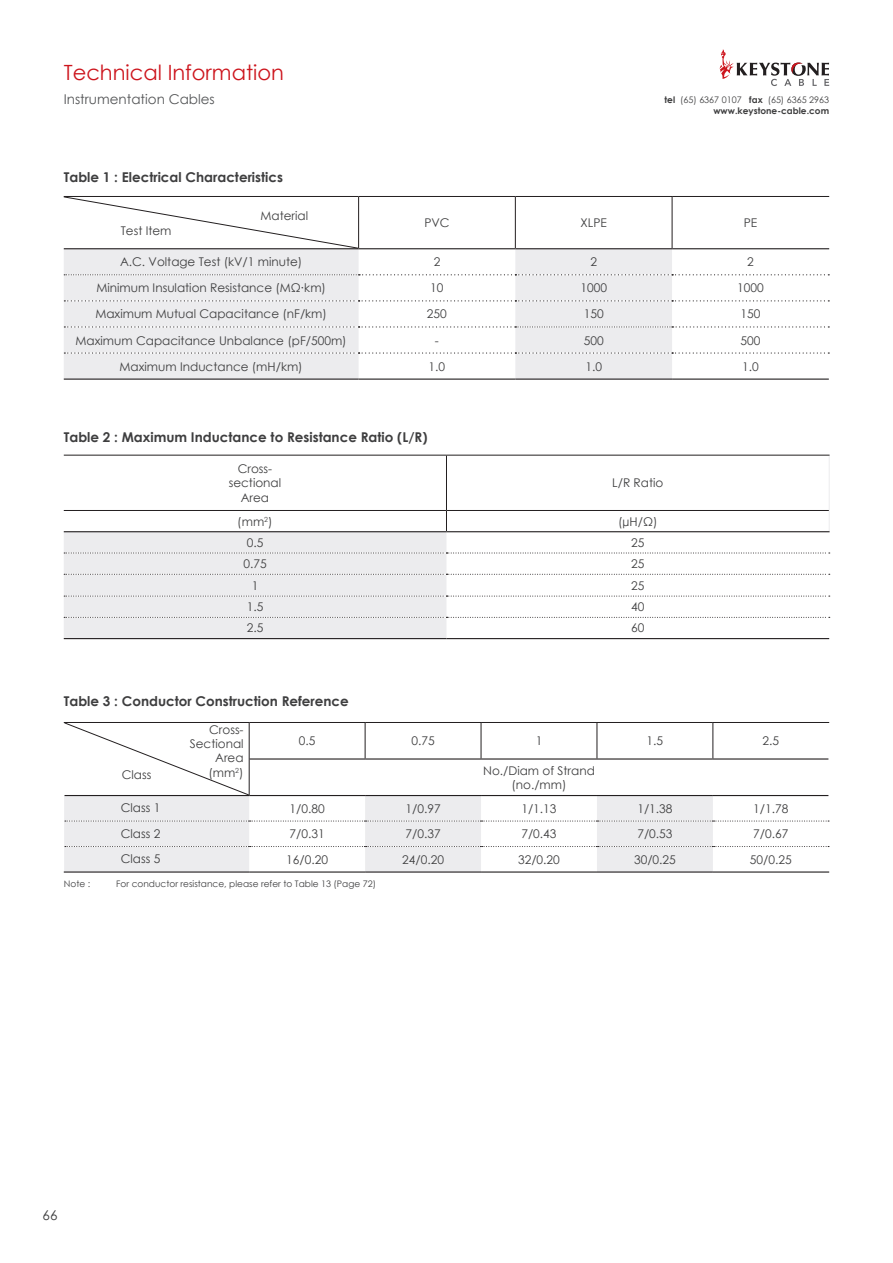
<style>
.page{position:relative;width:893px;height:1263px;background:#fff}
.page>*{position:absolute;margin:0;border:0;box-sizing:border-box;transform-origin:0 0}
.t1{font:21px "Century Gothic";color:#cd151d}
.t2{font:700 13.5px "Century Gothic";color:#3e3e3f}
.t3{font:13.5px "Century Gothic";color:#545557}
.t4{font:13.5px "Century Gothic";color:#3e3e3f}
.t5{font:12px/14.4px "Century Gothic";color:#3e3e3f;text-align:center}
.t6{font:9px "Century Gothic";color:#3e3e3f}
.t7{font:700 9px/10.8px "Century Gothic";color:#3e3e3f;text-align:right}
.s1{font-weight:400}
</style>
<div class="page">
<svg style="left:64px;top:328px;width:608px;height:50px;fill:#ececee"></svg>
<hr style="left:359px;top:196px;width:156px;height:1px;background:#231f20">
<hr style="left:672px;top:196px;width:157px;height:1px;background:#231f20">
<hr style="left:64px;top:196px;width:295px;height:1px;background:#231f20">
<hr style="left:515px;top:196px;width:157px;height:1px;background:#231f20">
<svg style="left:64px;top:352px;width:765px;height:2px"></svg>
<hr style="left:64px;top:378px;width:295px;height:2px;background:#231f20">
<hr style="left:359px;top:378px;width:156px;height:2px;background:#231f20">
<hr style="left:515px;top:378px;width:157px;height:2px;background:#231f20">
<hr style="left:672px;top:378px;width:157px;height:2px;background:#231f20">
<svg style="left:64px;top:197px;width:765px;height:131px"></svg>
<hr style="left:829px;top:455px;width:1px;height:55px;background:#ececee">
<hr style="left:64px;top:455px;width:382px;height:1px;background:#231f20">
<hr style="left:446px;top:455px;width:384px;height:1px;background:#231f20">
<hr style="left:446px;top:455px;width:1px;height:55px;background:#231f20">
<svg style="left:64px;top:510px;width:766px;height:129px"></svg>
<svg style="left:719px;top:49px;width:110px;height:37px"></svg>
<svg style="left:64px;top:795px;width:649px;height:76px;fill:#ececee"></svg>
<hr style="left:64px;top:722px;width:185px;height:1px;background:#231f20">
<hr style="left:249px;top:722px;width:116px;height:1px;background:#231f20">
<hr style="left:365px;top:722px;width:116px;height:1px;background:#231f20">
<hr style="left:481px;top:722px;width:116px;height:1px;background:#231f20">
<hr style="left:597px;top:722px;width:116px;height:1px;background:#231f20">
<hr style="left:249px;top:723px;width:1px;height:36px;background:#231f20">
<hr style="left:249px;top:759px;width:1px;height:36px;background:#231f20">
<hr style="left:365px;top:723px;width:1px;height:35px;background:#231f20">
<hr style="left:713px;top:722px;width:116px;height:1px;background:#231f20">
<svg style="left:65px;top:821px;width:764px;height:1px"></svg>
<svg style="left:65px;top:846px;width:764px;height:1px"></svg>
<hr style="left:250px;top:758px;width:115px;height:1px;background:#231f20">
<hr style="left:365px;top:758px;width:116px;height:1px;background:#231f20">
<hr style="left:481px;top:758px;width:116px;height:1px;background:#231f20">
<hr style="left:597px;top:758px;width:116px;height:1px;background:#231f20">
<hr style="left:713px;top:758px;width:115px;height:1px;background:#231f20">
<hr style="left:65px;top:795px;width:184px;height:1px;background:#231f20">
<hr style="left:249px;top:795px;width:116px;height:1px;background:#231f20">
<hr style="left:365px;top:795px;width:116px;height:1px;background:#231f20">
<hr style="left:481px;top:795px;width:116px;height:1px;background:#231f20">
<hr style="left:597px;top:795px;width:116px;height:1px;background:#231f20">
<hr style="left:713px;top:795px;width:115px;height:1px;background:#231f20">
<hr style="left:64px;top:871px;width:185px;height:2px;background:#231f20">
<hr style="left:249px;top:871px;width:116px;height:2px;background:#231f20">
<hr style="left:365px;top:871px;width:116px;height:2px;background:#231f20">
<hr style="left:481px;top:871px;width:116px;height:2px;background:#231f20">
<hr style="left:597px;top:871px;width:116px;height:2px;background:#231f20">
<hr style="left:713px;top:871px;width:116px;height:2px;background:#231f20">
<hr style="left:481px;top:723px;width:1px;height:35px;background:#231f20">
<hr style="left:597px;top:723px;width:1px;height:35px;background:#231f20">
<hr style="left:712px;top:723px;width:1px;height:35px;background:#231f20">
<svg style="left:65px;top:723px;width:184px;height:72px"></svg>
<h1 class="t1" style="left:64px;top:57px;width:222px">Technical Information</h1>
<p class="t3" style="left:64px;top:90px;width:153px">Instrumentation Cables</p>
<p class="t7" style="left:665px;top:94px;width:166px">tel <span class="s1">(65) 6367 0107</span> fax <span class="s1">(65) 6365 2963 </span>www.keystone-cable.com</p>
<p class="t2" style="left:64px;top:166px;width:221px">Table 1 : Electrical Characteristics</p>
<p class="t5" style="left:121px;top:224px;width:52px">Test Item</p>
<p class="t5" style="left:260px;top:208px;width:49px">Material</p>
<p class="t5" style="left:424px;top:215px;width:27px">PVC</p>
<p class="t5" style="left:580px;top:215px;width:28px">XLPE</p>
<p class="t5" style="left:744px;top:215px;width:15px">PE</p>
<p class="t5" style="left:120px;top:255px;width:184px">A.C. Voltage Test (kV/1 minute)</p>
<p class="t5" style="left:434px;top:255px;width:8px">2</p>
<p class="t5" style="left:590px;top:255px;width:8px">2</p>
<p class="t5" style="left:747px;top:255px;width:8px">2</p>
<p class="t5" style="left:96px;top:281px;width:231px">Minimum Insulation Resistance (MΩ∙km)</p>
<p class="t5" style="left:430px;top:281px;width:15px">10</p>
<p class="t5" style="left:580px;top:281px;width:28px">1000</p>
<p class="t5" style="left:737px;top:281px;width:28px">1000</p>
<p class="t5" style="left:95px;top:307px;width:233px">Maximum Mutual Capacitance (nF/km)</p>
<p class="t5" style="left:427px;top:307px;width:21px">250</p>
<p class="t5" style="left:584px;top:307px;width:21px">150</p>
<p class="t5" style="left:740px;top:307px;width:21px">150</p>
<p class="t5" style="left:76px;top:333px;width:273px">Maximum Capacitance Unbalance (pF/500m)</p>
<p class="t5" style="left:435px;top:333px;width:5px">-</p>
<p class="t5" style="left:584px;top:333px;width:21px">500</p>
<p class="t5" style="left:740px;top:333px;width:21px">500</p>
<p class="t5" style="left:120px;top:359px;width:185px">Maximum Inductance (mH/km)</p>
<p class="t5" style="left:429px;top:359px;width:18px">1.0</p>
<p class="t5" style="left:585px;top:359px;width:18px">1.0</p>
<p class="t5" style="left:742px;top:359px;width:18px">1.0</p>
<p class="t2" style="left:64px;top:427px;width:365px">Table 2 : Maximum Inductance to Resistance Ratio (L/R)</p>
<p class="t5" style="left:229px;top:461px;width:54px">Cross&shy;sectional<br>Area</p>
<p class="t5" style="left:612px;top:476px;width:53px">L/R Ratio</p>
<p class="t5" style="left:237px;top:514px;width:37px">(mm<sup>2</sup>)</p>
<p class="t5" style="left:618px;top:514px;width:41px">(µH/Ω)</p>
<p class="t5" style="left:247px;top:535px;width:18px">0.5</p>
<p class="t5" style="left:631px;top:535px;width:15px">25</p>
<p class="t5" style="left:243px;top:556px;width:25px">0.75</p>
<p class="t5" style="left:631px;top:556px;width:15px">25</p>
<p class="t5" style="left:252px;top:578px;width:8px">1</p>
<p class="t5" style="left:631px;top:578px;width:15px">25</p>
<p class="t5" style="left:247px;top:599px;width:18px">1.5</p>
<p class="t5" style="left:631px;top:599px;width:15px">40</p>
<p class="t5" style="left:247px;top:621px;width:18px">2.5</p>
<p class="t5" style="left:631px;top:621px;width:15px">60</p>
<p class="t2" style="left:64px;top:691px;width:287px">Table 3 : Conductor Construction Reference</p>
<p class="t5" style="left:122px;top:767px;width:31px">Class</p>
<p class="t5" style="left:121px;top:795px;width:41px;line-height:25.5px;text-align:justify">Class 1<br>Class 2<br>Class 5</p>
<p class="t5" style="left:190px;top:722px;width:55px;text-align:right">Cross-<br>Sectional<br>Area (mm<sup>2</sup>)</p>
<p class="t5" style="left:299px;top:733px;width:18px">0.5</p>
<p class="t5" style="left:411px;top:733px;width:25px">0.75</p>
<p class="t5" style="left:536px;top:733px;width:8px">1</p>
<p class="t5" style="left:647px;top:733px;width:18px">1.5</p>
<p class="t5" style="left:762px;top:733px;width:18px">2.5</p>
<p class="t5" style="left:483px;top:763px;width:113px">No./Diam of Strand (no./mm)</p>
<p class="t5" style="left:290px;top:801px;width:37px">1/0.80</p>
<p class="t5" style="left:405px;top:801px;width:37px">1/0.97</p>
<p class="t5" style="left:521px;top:801px;width:37px">1/1.13</p>
<p class="t5" style="left:637px;top:801px;width:37px">1/1.38</p>
<p class="t5" style="left:753px;top:801px;width:37px">1/1.78</p>
<p class="t5" style="left:290px;top:826px;width:37px">7/0.31</p>
<p class="t5" style="left:405px;top:826px;width:37px">7/0.37</p>
<p class="t5" style="left:521px;top:826px;width:37px">7/0.43</p>
<p class="t5" style="left:637px;top:826px;width:37px">7/0.53</p>
<p class="t5" style="left:753px;top:826px;width:37px">7/0.67</p>
<p class="t5" style="left:286px;top:852px;width:43px">16/0.20</p>
<p class="t5" style="left:402px;top:852px;width:43px">24/0.20</p>
<p class="t5" style="left:518px;top:852px;width:43px">32/0.20</p>
<p class="t5" style="left:634px;top:852px;width:43px">30/0.25</p>
<p class="t5" style="left:750px;top:852px;width:43px">50/0.25</p>
<p class="t6" style="left:64px;top:877px;width:28px">Note :</p>
<p class="t6" style="left:116px;top:877px;width:261px">For conductor resistance, please refer to Table 13 (Page 72)</p>
<p class="t4" style="left:43px;top:1206px;width:16px">66</p>
</div>
